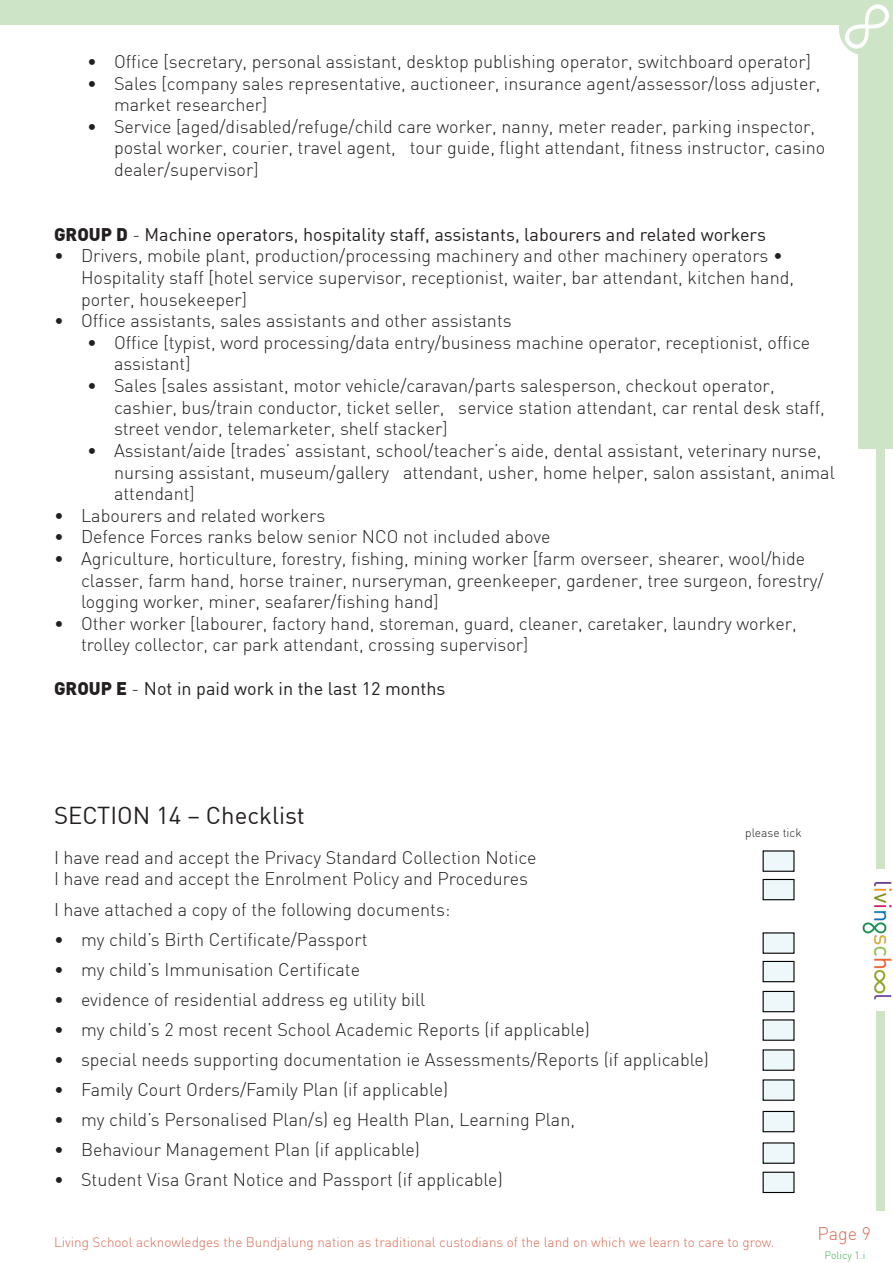
<style>
.page{position:relative;width:893px;height:1263px;background:#fff}
.page>*{position:absolute;margin:0;border:0;box-sizing:border-box;transform-origin:0 0}
.t1{font:24px "DIN";color:#231f20}
.t2{font:300 18px/21.6px "DIN";color:#231f20}
.t3{font:18px "DIN";color:#231f20}
.t4{font:300 18px "DIN";color:#dd6c53}
.t5{font:300 13.5px "DIN";color:#dd6c53}
.t6{font:300 12px "DIN";color:#231f20}
.t7{font:300 10.5px "DIN";color:#40ae49}
.s1{font-weight:900}
.s2{font-weight:300}
</style>
<div class="page">
<div style="left:0;top:0;width:893px;height:25px;background:#cde4c7"></div>
<div style="left:858px;top:25px;width:35px;height:424px;background:#cde4c7"></div>
<div style="left:877px;top:446px;width:8px;height:423px;background:#cde4c7"></div>
<img style="left:862px;top:882px;width:30px;height:118px">
<div style="left:876px;top:1011px;width:9px;height:199px;background:#cde4c7"></div>
<div style="left:763px;top:932px;width:31px;height:22px;background:#eef8fb;border:1px solid #000"></div>
<div style="left:763px;top:961px;width:31px;height:21px;background:#eef8fb;border:1px solid #000"></div>
<div style="left:763px;top:991px;width:31px;height:21px;background:#eef8fb;border:1px solid #000"></div>
<div style="left:763px;top:1019px;width:31px;height:22px;background:#eef8fb;border:1px solid #000"></div>
<div style="left:763px;top:1049px;width:31px;height:22px;background:#eef8fb;border:1px solid #000"></div>
<div style="left:763px;top:1079px;width:31px;height:22px;background:#eef8fb;border:1px solid #000"></div>
<div style="left:763px;top:1111px;width:31px;height:21px;background:#eef8fb;border:1px solid #000"></div>
<div style="left:763px;top:1142px;width:31px;height:22px;background:#eef8fb;border:1px solid #000"></div>
<div style="left:763px;top:1172px;width:31px;height:21px;background:#eef8fb;border:1px solid #000"></div>
<div style="left:763px;top:850px;width:31px;height:22px;background:#eef8fb;border:1px solid #000"></div>
<div style="left:763px;top:879px;width:31px;height:21px;background:#eef8fb;border:1px solid #000"></div>
<svg style="left:840px;top:25px;width:18px;height:28px"></svg>
<p class="t2" style="left:87px;top:51px;width:725px">• Office [secretary, personal assistant, desktop publishing operator, switchboard operator]</p>
<p class="t2" style="left:114px;top:72px;width:708px;text-indent:-27px">• Sales [company sales representative, auctioneer, insurance agent/assessor/loss adjuster, market researcher]</p>
<p class="t2" style="left:114px;top:115px;width:713px;text-indent:-27px">• Service [aged/disabled/refuge/child care worker, nanny, meter reader, parking inspector, postal worker, courier, travel agent, tour guide, flight attendant, fitness instructor, casino dealer/supervisor]</p>
<p class="t3" style="left:54px;top:223px;width:713px"><span class="s1">GROUP D</span> <span class="s2">-</span> Machine operators, hospitality staff, assistants, labourers and related workers</p>
<p class="t2" style="left:81px;top:245px;width:715px;text-indent:-27px">• Drivers, mobile plant, production/processing machinery and other machinery operators •<br>Hospitality staff [hotel service supervisor, receptionist, waiter, bar attendant, kitchen hand, porter, housekeeper]</p>
<p class="t2" style="left:54px;top:310px;width:459px">• Office assistants, sales assistants and other assistants</p>
<p class="t2" style="left:114px;top:331px;width:698px;text-indent:-27px">• Office [typist, word processing/data entry/business machine operator, receptionist, office assistant]</p>
<p class="t2" style="left:114px;top:375px;width:712px;text-indent:-27px">• Sales [sales assistant, motor vehicle/caravan/parts salesperson, checkout operator, cashier, bus/train conductor, ticket seller, service station attendant, car rental desk staff, street vendor, telemarketer, shelf stacker]</p>
<p class="t2" style="left:114px;top:439px;width:722px;text-indent:-27px">• Assistant/aide [trades’ assistant, school/teacher’s aide, dental assistant, veterinary nurse, nursing assistant, museum/gallery attendant, usher, home helper, salon assistant, animal attendant]</p>
<p class="t2" style="left:54px;top:504px;width:273px">• Labourers and related workers</p>
<p class="t2" style="left:54px;top:526px;width:498px">• Defence Forces ranks below senior NCO not included above</p>
<p class="t2" style="left:81px;top:547px;width:744px;text-indent:-27px">• Agriculture, horticulture, forestry, fishing, mining worker [farm overseer, shearer, wool/hide classer, farm hand, horse trainer, nurseryman, greenkeeper, gardener, tree surgeon, forestry/ logging worker, miner, seafarer/fishing hand]</p>
<p class="t2" style="left:81px;top:612px;width:717px;text-indent:-27px">• Other worker [labourer, factory hand, storeman, guard, cleaner, caretaker, laundry worker, trolley collector, car park attendant, crossing supervisor]</p>
<p class="t3" style="left:54px;top:677px;width:393px"><span class="s1">GROUP E</span> <span class="s2">-</span> Not in paid work in the last 12 months</p>
<p class="t1" style="left:54px;top:801px;width:252px">SECTION 14 – Checklist</p>
<p class="t2" style="left:54px;top:846px;width:484px">I have read and accept the Privacy Standard Collection Notice</p>
<p class="t2" style="left:54px;top:868px;width:476px">I have read and accept the Enrolment Policy and Procedures</p>
<p class="t2" style="left:54px;top:898px;width:398px">I have attached a copy of the following documents:</p>
<p class="t2" style="left:54px;top:928px;width:315px">• my child’s Birth Certificate/Passport</p>
<p class="t2" style="left:54px;top:958px;width:308px">• my child’s Immunisation Certificate</p>
<p class="t2" style="left:54px;top:988px;width:373px">• evidence of residential address eg utility bill</p>
<p class="t2" style="left:54px;top:1018px;width:537px">• my child’s 2 most recent School Academic Reports (if applicable)</p>
<p class="t2" style="left:54px;top:1048px;width:656px">• special needs supporting documentation ie Assessments/Reports (if applicable)</p>
<p class="t2" style="left:54px;top:1078px;width:396px">• Family Court Orders/Family Plan (if applicable)</p>
<p class="t2" style="left:54px;top:1108px;width:523px">• my child’s Personalised Plan/s) eg Health Plan, Learning Plan,</p>
<p class="t2" style="left:54px;top:1138px;width:367px">• Behaviour Management Plan (if applicable)</p>
<p class="t2" style="left:54px;top:1168px;width:450px">• Student Visa Grant Notice and Passport (if applicable)</p>
<p class="t6" style="left:745px;top:826px;width:58px">please tick</p>
<p class="t5" style="left:54px;top:1234px;width:722px">Living School acknowledges the Bundjalung nation as traditional custodians of the land on which we learn to care to grow.</p>
<p class="t4" style="left:818px;top:1222px;width:55px">Page 9</p>
<p class="t7" style="left:824px;top:1249px;width:42px">Policy 1.i</p>
</div>
